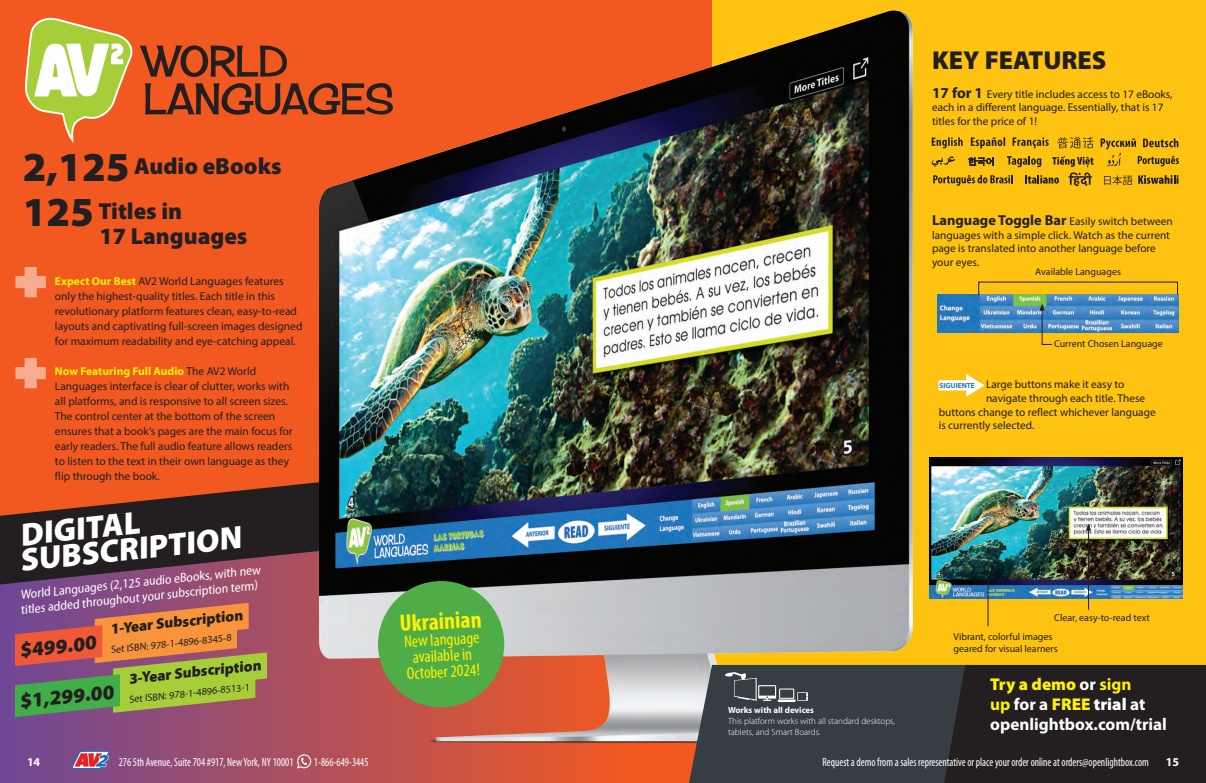
<style>
.page{position:relative;width:1206px;height:783px;background:#f15921}
.page>*{position:absolute;margin:0;border:0;box-sizing:border-box;transform-origin:0 0}
.t1{font:62.2px "Boomer Tantrum";color:#fff}
.t2{font:900 32.3px/25.2px "Myriad Pro";color:#fff}
.t3{font:900 26px "Myriad Pro";color:#231f20}
.t4{font:700 condensed 24px "Myriad Pro";color:#fff101}
.t5{font:900 23.3px/45px "Myriad Pro";color:#231f20}
.t6{font:900 20.7px "Myriad Pro";color:#231f20}
.t7{font:700 17.1px/20.3px "Myriad Pro";color:#fff}
.t8{font:condensed 17px/16px "Myriad Pro";color:#fff101;text-align:center}
.t9{font:900 15px "Myriad Pro";color:#231f20}
.t10{font:semi-condensed 13px/15px "Myriad Pro";color:#fff}
.t11{font:condensed 12px "Myriad Pro";color:#fff;scale:.9 1}
.t12{font:700 12px "Myriad Pro";color:#fff}
.t13{font:11.5px/15px "Myriad Pro";color:#231f20}
.t14{font:11.3px/13.6px "Myriad Pro";color:#231f20}
.t15{font:10.3px "Myriad Pro";color:#231f20}
.t16{font:10px/12px "Myriad Pro";color:#231f20}
.t17{font:300 9px/10.8px "Myriad Pro";color:#fff}
.t18{font:700 8.8px "Myriad Pro";color:#fff}
.t19{font:700 7.4px "Myriad Pro";color:#2677bc}
.s1{font-size:41.4px}
.s2{font-weight:700;color:#fff101}
.s3{font-weight:700;font-size:15.2px}
.s4{font-weight:700;font-size:14.4px}
.s5{font-weight:900;color:#fff101}
.s6{color:#fff101}
.s7{font-weight:900}
</style>
<div class="page">
<div style="left:712px;top:0;width:494px;height:709px;background:#fec210"></div>
<svg style="left:0;top:585px;width:581px;height:198px;background:#9b4d6d"></svg>
<img style="left:950px;top:295px;width:228px;height:38px">
<svg style="left:1040px;top:304px;width:13px;height:41px"></svg>
<img style="left:950px;top:457px;width:232px;height:142px">
<svg style="left:24px;top:17px;width:109px;height:126px"></svg>
<svg style="left:139px;top:45px;width:148px;height:32px"></svg>
<svg style="left:144px;top:83px;width:161px;height:32px"></svg>
<svg style="left:0;top:483px;width:305px;height:102px;fill:#231f20"></svg>
<hr style="left:988px;top:552px;width:1px;height:74px;background:#231f20">
<svg style="left:985px;top:546px;width:6px;height:7px"></svg>
<hr style="left:1088px;top:529px;width:1px;height:81px;background:#231f20">
<svg style="left:1086px;top:524px;width:5px;height:7px"></svg>
<svg style="left:950px;top:374px;width:35px;height:23px"></svg>
<img style="left:305px;top:10px;width:645px;height:744px">
<div style="left:378px;top:581px;width:126px;height:126px;background:#4fad47;border-radius:50%"></div>
<svg style="left:15px;top:603px;width:252px;height:114px;background:#a98552"></svg>
<svg style="left:932px;top:137px;width:31px;height:11px"></svg>
<svg style="left:971px;top:137px;width:34px;height:11px"></svg>
<svg style="left:1013px;top:137px;width:36px;height:11px"></svg>
<svg style="left:1057px;top:137px;width:37px;height:12px"></svg>
<svg style="left:1101px;top:138px;width:78px;height:28px"></svg>
<svg style="left:1104px;top:175px;width:74px;height:10px"></svg>
<svg style="left:932px;top:156px;width:162px;height:30px"></svg>
<svg style="left:687px;top:665px;width:519px;height:118px;background:#323336"></svg>
<svg style="left:72px;top:751px;width:37px;height:18px"></svg>
<svg style="left:297px;top:754px;width:14px;height:15px"></svg>
<h3 class="t3" style="left:932px;top:43px;width:176px">KEY FEATURES</h3>
<h3 class="t5" style="left:23px;top:143px;width:260px"><span class="s1">2,125</span> Audio eBooks<br><span class="s1">125</span> Titles in</h3>
<h3 class="t5" style="left:99px;top:212px;width:150px">17 Languages</h3>
<h1 class="t1" style="left:15px;top:255px;width:38px">+</h1>
<p class="t13" style="left:55px;top:274px;width:249px"><span class="s2">Expect Our Best</span> AV2 World Languages features only the highest-quality titles. Each title in this revolutionary platform features clean, easy-to-read layouts and captivating full-screen images designed for maximum readability and eye-catching appeal.</p>
<p class="t13" style="left:55px;top:364px;width:239px"><span class="s2">Now Featuring Full Audio</span> The AV2 World Languages interface is clear of clutter, works with all platforms, and is responsive to all screen sizes.<br>The control center at the bottom of the screen ensures that a book’s pages are the main focus for early readers. The full audio feature allows readers to listen to the text in their own language as they flip through the book.</p>
<h1 class="t1" style="left:15px;top:346px;width:38px">+</h1>
<p class="t14" style="left:932px;top:87px;width:242px"><span class="s3">17 for 1</span> Every title includes access to 17 eBooks, each in a different language. Essentially, that is 17 titles for the price of 1!</p>
<p class="t14" style="left:932px;top:214px;width:242px"><span class="s4">Language Toggle Bar</span> Easily switch between languages with a simple click. Watch as the current page is translated into another language before your eyes.</p>
<p class="t16" style="left:1035px;top:266px;width:87px">Available Languages</p>
<p class="t16" style="left:1054px;top:338px;width:110px">Current Chosen Language</p>
<p class="t14" style="left:986px;top:378px;width:140px">Large buttons make it easy to</p>
<p class="t14" style="left:986px;top:391px;width:161px">navigate through each title. These</p>
<p class="t14" style="left:939px;top:405px;width:218px">buttons change to reflect whichever language</p>
<p class="t14" style="left:939px;top:418px;width:97px">is currently selected.</p>
<p class="t19" style="left:940px;top:381px;width:37px">SIGUIENTE</p>
<h2 class="t2" style="left:16px;top:521px;width:224px;rotate:-6deg">DIGITAL<br>SUBSCRIPTION</h2>
<p class="t10" style="left:18px;top:587px;width:244px;rotate:-6deg">World Languages (2,125 audio eBooks, with new titles added throughout your subscription term)</p>
<h3 class="t9" style="left:109px;top:619px;width:135px;rotate:-6deg">1-Year Subscription</h3>
<p class="t15" style="left:110px;top:644px;width:123px;rotate:-6deg">Set ISBN: 978-1-4896-8345-8</p>
<h3 class="t4" style="left:399px;top:608px;width:83px;rotate:-3deg">Ukrainian</h3>
<h3 class="t8" style="left:404px;top:633px;width:77px;rotate:-3deg">New language available in<br>October 2024!</h3>
<p class="t16" style="left:1054px;top:612px;width:97px">Clear, easy-to-read text</p>
<p class="t16" style="left:954px;top:630px;width:106px">Vibrant, colorful images geared for visual learners</p>
<h3 class="t6" style="left:18px;top:637px;width:78px;rotate:-6deg">$499.00</h3>
<h3 class="t9" style="left:128px;top:669px;width:135px;rotate:-6deg">3-Year Subscription</h3>
<p class="t15" style="left:20px;top:705px;width:232px;rotate:-6deg"><sup>$1,299.00</sup> Set ISBN: 978-1-4896-8513-1</p>
<h3 class="t7" style="left:990px;top:673px;width:178px"><span class="s5">Try a demo</span> or <span class="s6">sign<br>up</span> for a <span class="s5">FREE</span> <span class="s7">trial</span> at openlightbox.com/trial</h3>
<p class="t18" style="left:728px;top:704px;width:87px">Works with all devices</p>
<p class="t17" style="left:728px;top:716px;width:169px">This platform works with all standard desktops, tablets, and Smart Boards.</p>
<p class="t12" style="left:27px;top:754px;width:15px">14</p>
<p class="t11" style="left:119px;top:755px;width:196px">276 5th Avenue, Suite 704 #917, New York, NY 10001</p>
<p class="t11" style="left:314px;top:755px;width:62px">1-866-649-3445</p>
<p class="t11" style="left:822px;top:755px;width:364px">Request a demo from a sales representative or place your order online at orders@openlightbox.com</p>
<p class="t12" style="left:1166px;top:754px;width:15px">15</p>
</div>
